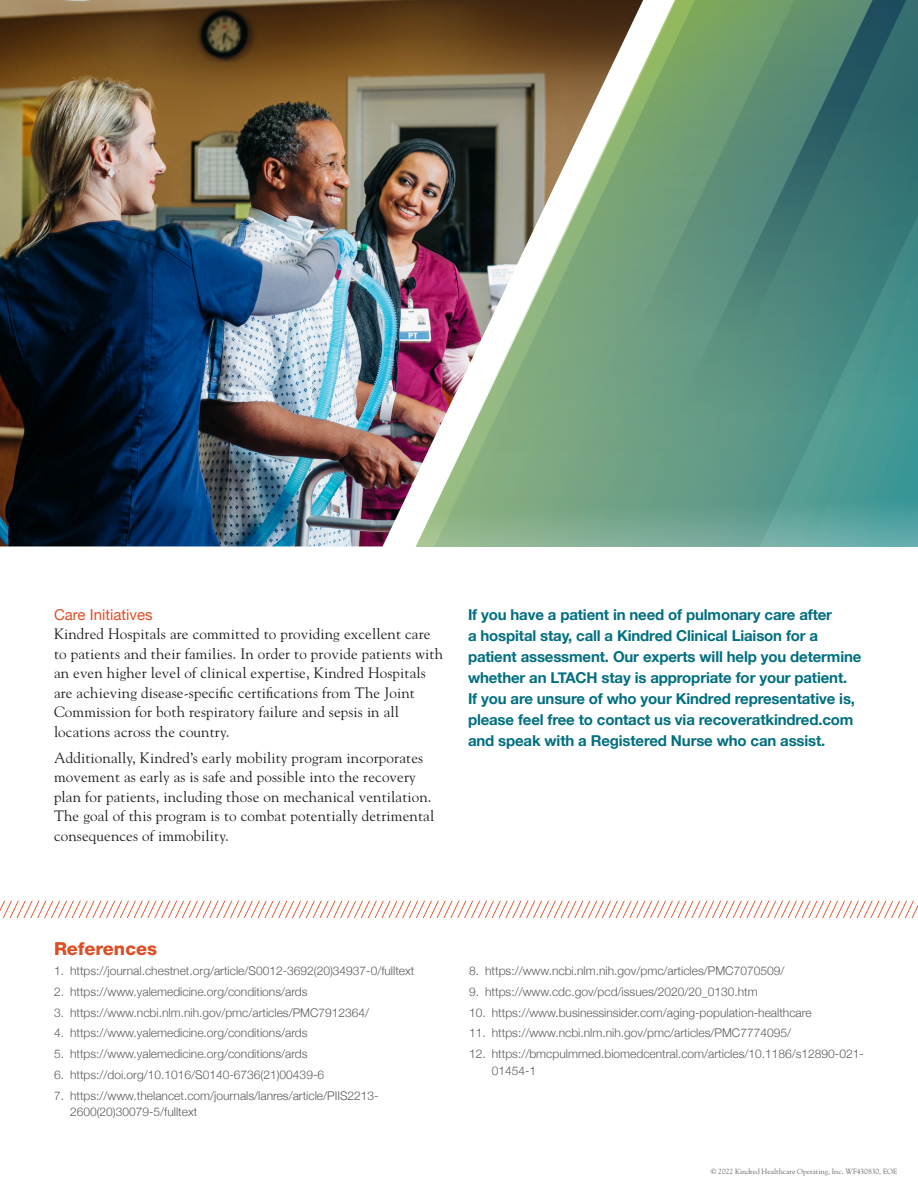
<style>
.page{position:relative;width:918px;height:1188px;background:#fff}
.page>*{position:absolute;margin:0;border:0;box-sizing:border-box;transform-origin:0 0}
.t1{font:800 18px "Helvetica Neue";color:#de4e25}
.t2{font:15px/19.5px "Goudy";letter-spacing:.01em;color:#231f20}
.t3{font:700 15px/21px "Helvetica Neue";letter-spacing:-.01em;color:#016f80}
.t4{font:15px "Helvetica Neue";color:#de4e25}
.t5{font:300 12px/16.5px "Helvetica Neue";color:#5c5959}
.t6{font:7.5px "Goudy";color:#636366}
</style>
<div class="page">
<svg style="left:643px;top:0;width:275px;height:546px"></svg>
<img style="left:0;top:0;width:643px;height:546px">
<svg style="left:0;top:901px;width:918px;height:17px"></svg>
<p class="t4" style="left:54px;top:604px;width:100px">Care Initiatives</p>
<p class="t2" style="left:54px;top:624px;width:391px">Kindred Hospitals are committed to providing excellent care to patients and their families. In order to provide patients with an even higher level of clinical expertise, Kindred Hospitals are achieving disease-specifc certifcations from The Joint Commission for both respiratory failure and sepsis in all locations across the country.</p>
<p class="t2" style="left:54px;top:748px;width:382px">Additionally, Kindred’s early mobility program incorporates movement as early as is safe and possible into the recovery plan for patients, including those on mechanical ventilation.<br>The goal of this program is to combat potentially detrimental consequences of immobility.</p>
<p class="t3" style="left:468px;top:605px;width:395px">If you have a patient in need of pulmonary care after<br>a hospital stay, call a Kindred Clinical Liaison for a patient assessment. Our experts will help you determine whether an LTACH stay is appropriate for your patient.<br>If you are unsure of who your Kindred representative is, please feel free to contact us via recoveratkindred.com and speak with a Registered Nurse who can assist.</p>
<p class="t1" style="left:54px;top:937px;width:105px">References</p>
<p class="t5" style="left:54px;top:962px;width:362px">1. https://journal.chestnet.org/article/S0012-3692(20)34937-0/fulltext</p>
<p class="t5" style="left:54px;top:982px;width:255px">2. https://www.yalemedicine.org/conditions/ards</p>
<p class="t5" style="left:54px;top:1003px;width:317px">3. https://www.ncbi.nlm.nih.gov/pmc/articles/PMC7912364/</p>
<p class="t5" style="left:54px;top:1024px;width:255px">4. https://www.yalemedicine.org/conditions/ards</p>
<p class="t5" style="left:54px;top:1045px;width:255px">5. https://www.yalemedicine.org/conditions/ards</p>
<p class="t5" style="left:54px;top:1066px;width:272px">6. https://doi.org/10.1016/S0140-6736(21)00439-6</p>
<p class="t5" style="left:70px;top:1087px;width:310px;text-indent:-16px">7. https://www.thelancet.com/journals/lanres/article/PIIS2213-<br>2600(20)30079-5/fulltext</p>
<p class="t5" style="left:469px;top:962px;width:317px">8. https://www.ncbi.nlm.nih.gov/pmc/articles/PMC7070509/</p>
<p class="t5" style="left:469px;top:982px;width:290px">9. https://www.cdc.gov/pcd/issues/2020/20_0130.htm</p>
<p class="t5" style="left:469px;top:1003px;width:344px">10. https://www.businessinsider.com/aging-population-healthcare</p>
<p class="t5" style="left:469px;top:1024px;width:323px">11. https://www.ncbi.nlm.nih.gov/pmc/articles/PMC7774095/</p>
<p class="t5" style="left:469px;top:1045px;width:396px">12. https://bmcpulmmed.biomedcentral.com/articles/10.1186/s12890-021-</p>
<p class="t5" style="left:492px;top:1061px;width:46px">01454-1</p>
<p class="t6" style="left:711px;top:1167px;width:188px">© 2022 Kindred Healthcare Operating, Inc. WF430830, EOE</p>
</div>
